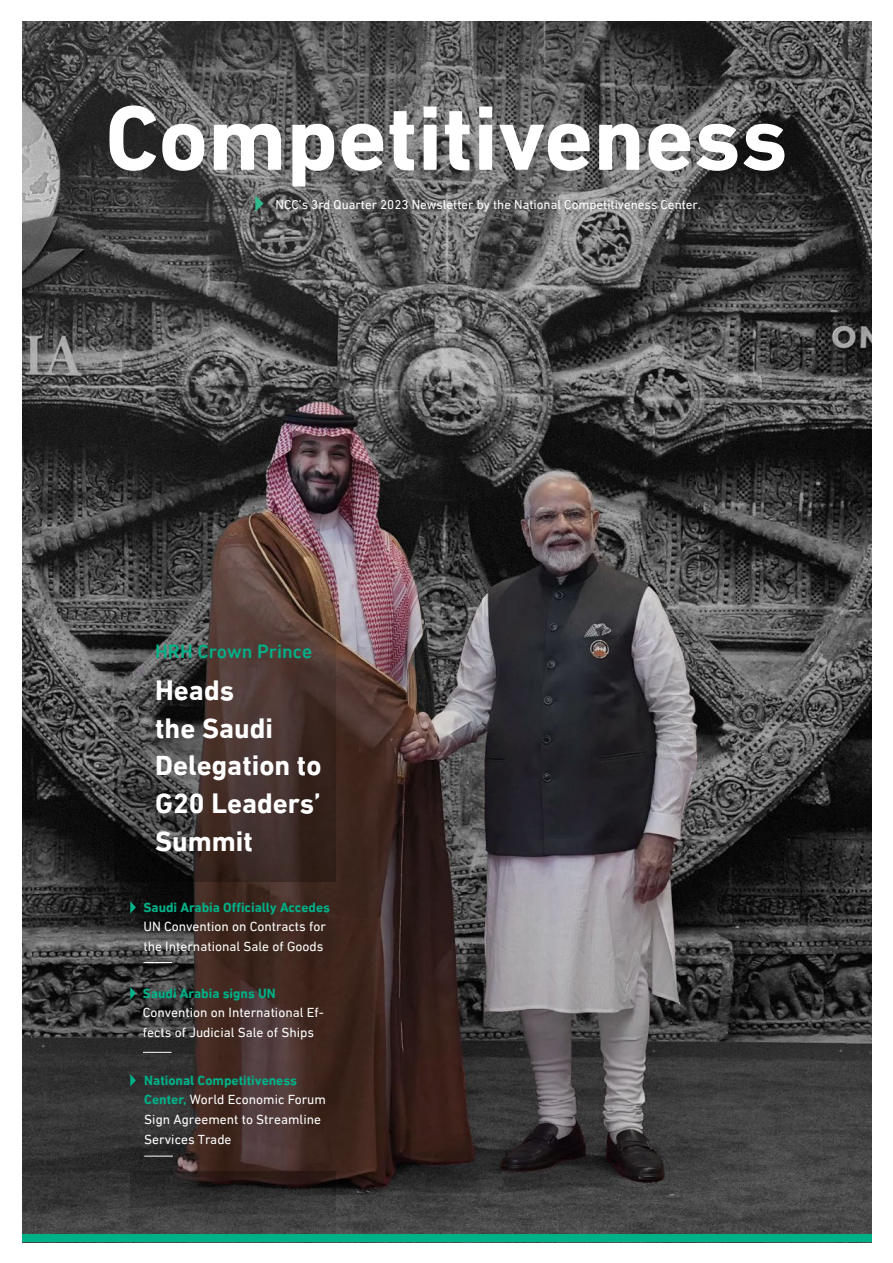
<style>
.page{position:relative;width:893px;height:1263px;background:#fff}
.page>*{position:absolute;margin:0;border:0;box-sizing:border-box;transform-origin:0 0}
.t1{font:700 93.15px "DIN Next LTW23";color:#fff}
.t2{font:700 28.5px/37.7px "DIN Next LT Arabic";color:#fff}
.t3{font:500 19.5px "DIN Next LT Arabic";color:#00b188}
.t4{font:13.5px/19.6px "DIN Next LT Arabic";color:#fff}
.t5{font:700 13.5px "DIN Next LT Arabic";color:#00b188}
.t6{font:13.05px "DIN Next LTW23";color:#fff}
.s1{font-weight:700;color:#00b188}
</style>
<div class="page">
<img style="left:22px;top:21px;width:849px;height:1213px">
<svg style="left:114px;top:540px;width:222px;height:341px;background:#473a37"></svg>
<svg style="left:130px;top:1171px;width:206px;height:63px;background:#363333"></svg>
<svg style="left:130px;top:901px;width:6px;height:12px"></svg>
<svg style="left:143px;top:962px;width:29px;height:1px"></svg>
<svg style="left:130px;top:987px;width:6px;height:12px"></svg>
<svg style="left:143px;top:1052px;width:29px;height:1px"></svg>
<svg style="left:130px;top:1074px;width:6px;height:12px"></svg>
<svg style="left:144px;top:1156px;width:29px;height:1px"></svg>
<div style="left:22px;top:1234px;width:849px;height:8px;background:#00b188"></div>
<svg style="left:255px;top:195px;width:9px;height:17px"></svg>
<h1 class="t1" style="left:105px;top:83px;width:684px">Competitiveness</h1>
<p class="t6" style="left:276px;top:196px;width:427px">NCC’s 3rd Quarter 2023 Newsletter by the National Competitiveness Center.</p>
<h3 class="t3" style="left:155px;top:640px;width:158px">HRH Crown Prince</h3>
<h2 class="t2" style="left:155px;top:671px;width:168px">Heads<br>the Saudi<br>Delegation to<br>G20 Leaders’<br>Summit</h2>
<p class="t5" style="left:143px;top:899px;width:188px">Saudi Arabia Officially Accedes</p>
<p class="t4" style="left:143px;top:917px;width:184px">UN Convention on Contracts for the International Sale of Goods</p>
<p class="t5" style="left:143px;top:985px;width:134px">Saudi Arabia signs UN</p>
<p class="t4" style="left:143px;top:1003px;width:182px">Convention on International Ef&shy;fects of Judicial Sale of Ships</p>
<p class="t4" style="left:144px;top:1070px;width:183px"><span class="s1">National Competitiveness<br>Center,</span> World Economic Forum<br>Sign Agreement to Streamline<br>Services Trade</p>
</div>
